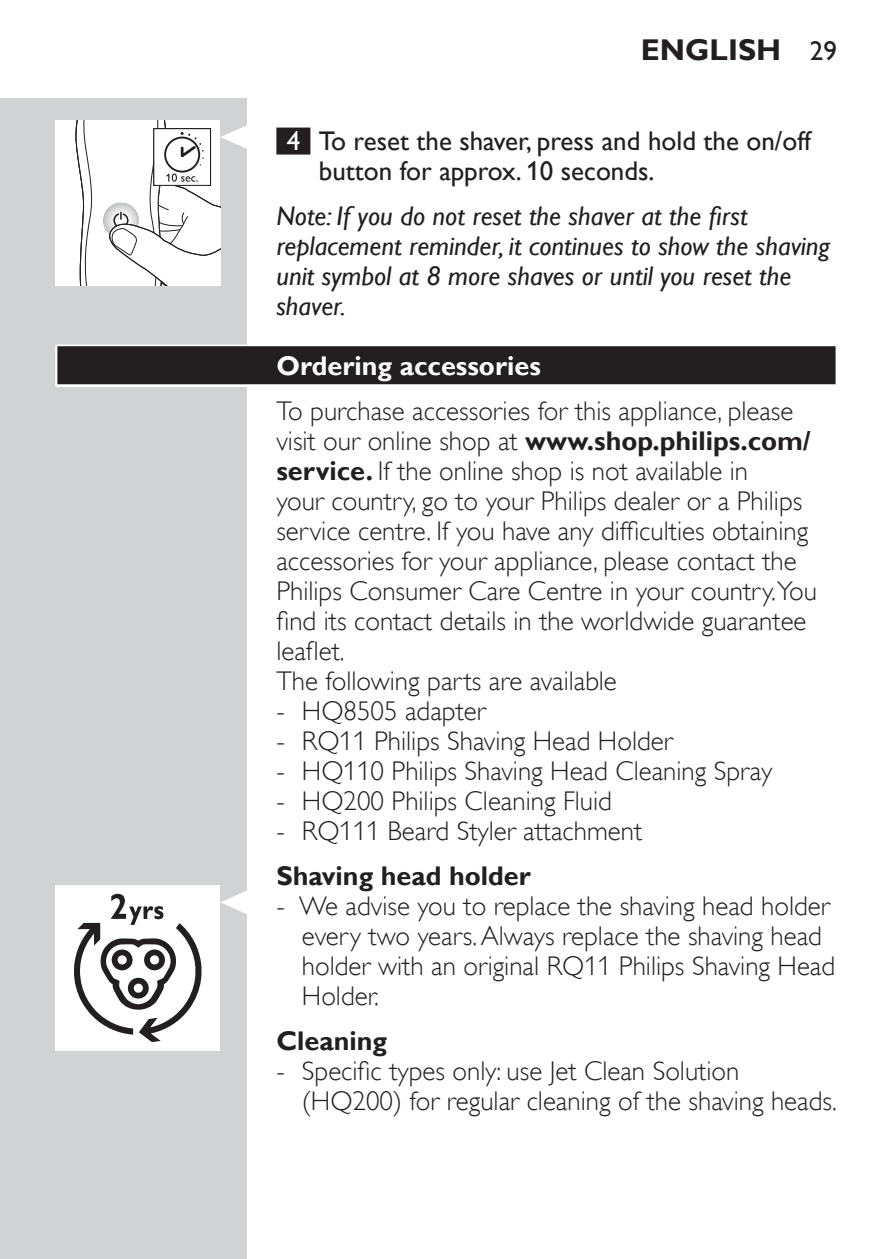
<style>
.page{position:relative;width:893px;height:1259px;background:#fff}
.page>*{position:absolute;margin:0;border:0;box-sizing:border-box;transform-origin:0 0}
.t1{font:700 30px "Gill Sans Alt One WGL";color:#231f20}
.t2{font:27px/30px "Gill Sans Alt One WGL Light";color:#231f20}
.t3{font:italic 27px/30px "Gill Sans Alt One WGL";color:#231f20}
.t4{font:700 27px "Gill Sans Alt One WGL";color:#231f20}
.t5{font:27px/30px "Gill Sans Alt One WGL";color:#231f20}
.t6{font:700 27px "Gill Sans Alt One WGL";color:#fff}
.s1{font-weight:400;font-size:27px}
.s2{color:#fff}
.s3{font-family:"Gill Sans Alt One WGL Light";font-weight:400}
.s4{font-family:"Gill Sans Alt One WGL";font-weight:700}
</style>
<div class="page">
<div style="left:0;top:98px;width:247px;height:1161px;background:#d1d2d4"></div>
<div style="left:276px;top:128px;width:34px;height:27px;background:#231f20"></div>
<div style="left:55px;top:344px;width:783px;height:43px;background:linear-gradient(to right,#c6c5c5,#c6c5c5)"></div>
<div style="left:57px;top:346px;width:779px;height:38px;background:#231f20"></div>
<svg style="left:57px;top:120px;width:190px;height:165px"></svg>
<svg style="left:221px;top:890px;width:26px;height:24px"></svg>
<div style="left:55px;top:885px;width:165px;height:165px;background:#fff"></div>
<svg style="left:74px;top:893px;width:128px;height:149px"></svg>
<p class="t1" style="left:641px;top:38px;width:197px">English <span class="s1">29</span></p>
<p class="t5" style="left:319px;top:128px;width:493px;text-indent:-32px"><span class="s2">4</span> To reset the shaver, press and hold the on/off button for approx. 10 seconds.</p>
<p class="t3" style="left:276px;top:201px;width:555px">Note: If you do not reset the shaver at the first replacement reminder, it continues to show the shaving unit symbol at 8 more shaves or until you reset the shaver.</p>
<p class="t6" style="left:276px;top:355px;width:266px">Ordering accessories</p>
<p class="t2" style="left:276px;top:398px;width:519px">To purchase accessories for this appliance, please</p>
<p class="t4" style="left:276px;top:430px;width:536px"><span class="s3">visit our online shop at</span> www.shop.philips.com/</p>
<p class="t2" style="left:276px;top:458px;width:542px"><span class="s4">service.</span> If the online shop is not available in<br>your country, go to your Philips dealer or a Philips service centre. If you have any difficulties obtaining accessories for your appliance, please contact the Philips Consumer Care Centre in your country.You find its contact details in the worldwide guarantee leaflet.<br>The following parts are available</p>
<p class="t2" style="left:276px;top:698px;width:211px">- HQ8505 adapter</p>
<p class="t2" style="left:276px;top:728px;width:398px">- RQ11 Philips Shaving Head Holder</p>
<p class="t2" style="left:276px;top:758px;width:497px">- HQ110 Philips Shaving Head Cleaning Spray</p>
<p class="t2" style="left:276px;top:788px;width:337px">- HQ200 Philips Cleaning Fluid</p>
<p class="t2" style="left:276px;top:818px;width:367px">- RQ111 Beard Styler attachment</p>
<p class="t4" style="left:276px;top:865px;width:256px">shaving head holder</p>
<p class="t2" style="left:302px;top:893px;width:535px;text-indent:-26px">- We advise you to replace the shaving head holder every two years. Always replace the shaving head holder with an original RQ11 Philips Shaving Head Holder.</p>
<p class="t4" style="left:276px;top:1030px;width:112px">Cleaning</p>
<p class="t2" style="left:302px;top:1058px;width:536px;text-indent:-26px">- Specific types only: use Jet Clean Solution (HQ200) for regular cleaning of the shaving heads.</p>
</div>
